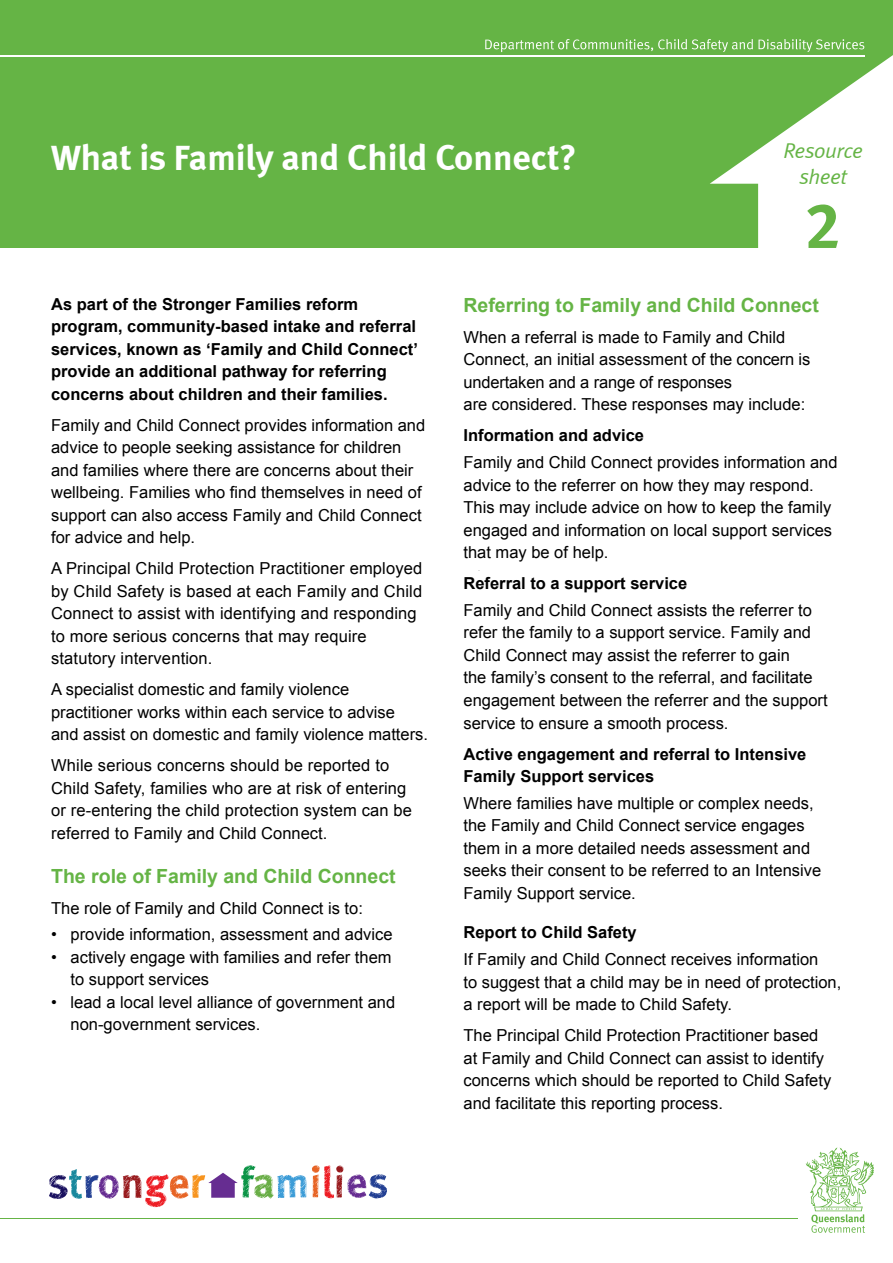
<style>
.page{position:relative;width:893px;height:1263px;background:#fff}
.page>*{position:absolute;margin:0;border:0;box-sizing:border-box;transform-origin:0 0}
.t1{font:64.2px "Meta Bold LF";color:#65b445}
.t2{font:36px "Meta Bold LF";color:#fff}
.t3{font:italic 21.45px/25.7px "Meta Normal LF";letter-spacing:-.02em;color:#65b445;text-align:center}
.t4{font:700 19.5px "Arial";color:#65b445}
.t5{font:16.5px/22.5px "Arial";color:#000}
.t6{font:700 16.5px/22.5px "Arial";color:#000}
</style>
<div class="page">
<div style="left:0;top:0;width:893px;height:248px;background:#65b445"></div>
<svg style="left:710px;top:55px;width:183px;height:193px;fill:#fff"></svg>
<svg style="left:312px;top:1165px;width:75px;height:33px"></svg>
<svg style="left:49px;top:1165px;width:257px;height:42px"></svg>
<svg style="left:485px;top:39px;width:379px;height:13px"></svg>
<hr style="left:0;top:55px;width:865px;height:1px;background:#fff">
<svg style="left:806px;top:1147px;width:68px;height:86px"></svg>
<hr style="left:0;top:1218px;width:797px;height:1px;background:#65b445">
<h2 class="t2" style="left:51px;top:136px;width:527px">What is Family and Child Connect?</h2>
<h3 class="t3" style="left:783px;top:138px;width:81px">Resource sheet</h3>
<h1 class="t1" style="left:805px;top:187px;width:37px">2</h1>
<p class="t6" style="left:51px;top:293px;width:368px">As part of the Stronger Families reform program, community-based intake and referral services, known as ‘Family and Child Connect’ provide an additional pathway for referring concerns about children and their families.</p>
<p class="t5" style="left:51px;top:414px;width:376px">Family and Child Connect provides information and advice to people seeking assistance for children and families where there are concerns about their wellbeing. Families who find themselves in need of support can also access Family and Child Connect for advice and help.</p>
<p class="t5" style="left:51px;top:557px;width:373px">A Principal Child Protection Practitioner employed by Child Safety is based at each Family and Child Connect to assist with identifying and responding to more serious concerns that may require statutory intervention.</p>
<p class="t5" style="left:51px;top:678px;width:378px">A specialist domestic and family violence practitioner works within each service to advise<br>and assist on domestic and family violence matters.</p>
<p class="t5" style="left:51px;top:754px;width:362px">While serious concerns should be reported to Child Safety, families who are at risk of entering or re-entering the child protection system can be referred to Family and Child Connect.</p>
<p class="t4" style="left:51px;top:863px;width:346px">The role of Family and Child Connect</p>
<p class="t5" style="left:51px;top:897px;width:313px">The role of Family and Child Connect is to:</p>
<p class="t5" style="left:51px;top:923px;width:343px">• provide information, assessment and advice</p>
<p class="t5" style="left:71px;top:946px;width:322px;text-indent:-20px">• actively engage with families and refer them to support services</p>
<p class="t5" style="left:71px;top:991px;width:326px;text-indent:-20px">• lead a local level alliance of government and non-government services.</p>
<p class="t4" style="left:463px;top:292px;width:357px">Referring to Family and Child Connect</p>
<p class="t5" style="left:463px;top:326px;width:348px">When a referral is made to Family and Child Connect, an initial assessment of the concern is undertaken and a range of responses<br>are considered. These responses may include:</p>
<p class="t6" style="left:463px;top:425px;width:182px">Information and advice</p>
<p class="t5" style="left:463px;top:451px;width:376px">Family and Child Connect provides information and advice to the referrer on how they may respond.<br>This may include advice on how to keep the family engaged and information on local support services that may be of help.</p>
<p class="t6" style="left:463px;top:573px;width:225px">Referral to a support service</p>
<p class="t5" style="left:463px;top:599px;width:366px">Family and Child Connect assists the referrer to refer the family to a support service. Family and Child Connect may assist the referrer to gain<br>the family’s consent to the referral, and facilitate engagement between the referrer and the support service to ensure a smooth process.</p>
<p class="t6" style="left:463px;top:743px;width:344px">Active engagement and referral to Intensive<br>Family Support services</p>
<p class="t5" style="left:463px;top:792px;width:359px">Where families have multiple or complex needs, the Family and Child Connect service engages them in a more detailed needs assessment and seeks their consent to be referred to an Intensive Family Support service.</p>
<p class="t6" style="left:463px;top:922px;width:175px">Re port to Child Safety</p>
<p class="t5" style="left:463px;top:948px;width:379px">If Family and Child Connect receives information<br>to suggest that a child may be in need of protection, a report will be made to Child Safety.</p>
<p class="t5" style="left:463px;top:1024px;width:369px">The Principal Child Protection Practitioner based at Family and Child Connect can assist to identify concerns which should be reported to Child Safety and facilitate this reporting process.</p>
</div>
